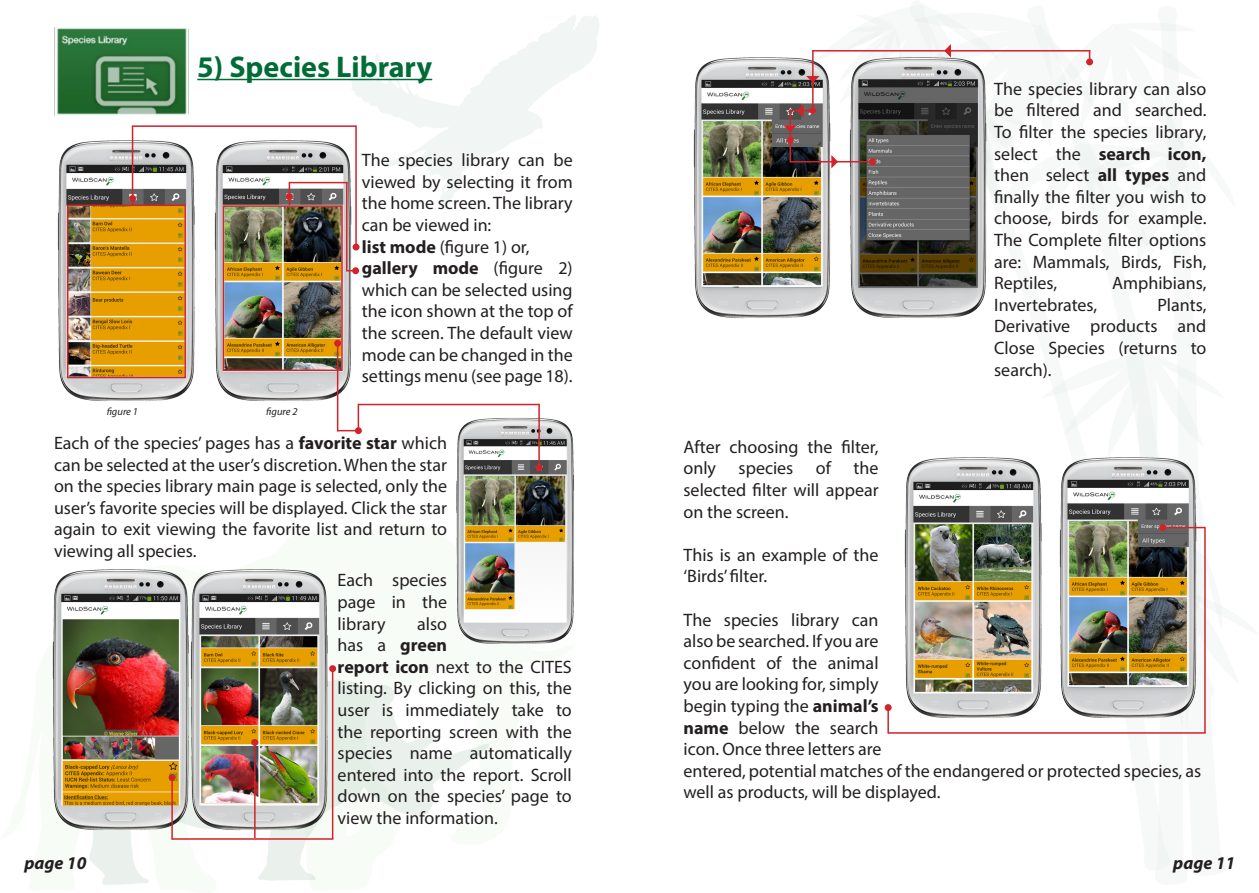
<style>
.page{position:relative;width:1259px;height:893px;background:#fff}
.page>*{position:absolute;margin:0;border:0;box-sizing:border-box;transform-origin:0 0}
.Headers{font:700 30px "Myriad Pro";color:#026c37}
.t1{font:18px/21.6px "Myriad Pro";color:#231f20;text-align:justify}
.t2{font:italic 700 18px "Myriad Pro";color:#231f20}
.t3{font:italic 10.5px "Myriad Pro";color:#231f20}
.s1{font-weight:700}
</style>
<div class="page">
<svg style="left:89px;top:680px;width:400px;height:205px"></svg>
<svg style="left:349px;top:15px;width:250px;height:192px"></svg>
<img style="left:693px;top:57px;width:88px;height:261px">
<hr style="left:197px;top:79px;width:235px;height:1px;background:#026c37">
<img style="left:54px;top:27px;width:133px;height:88px">
<img style="left:57px;top:137px;width:302px;height:270px">
<div style="left:129px;top:195px;width:7px;height:7px;border:2px solid #d1232a;border-radius:50%"></div>
<hr style="left:132px;top:125px;width:224px;height:2px;background:#d1232a">
<hr style="left:132px;top:126px;width:1px;height:72px;background:#d1232a">
<div style="left:286px;top:193px;width:7px;height:7px;border:2px solid #d1232a;border-radius:50%"></div>
<img style="left:456px;top:418px;width:119px;height:227px">
<img style="left:52px;top:569px;width:129px;height:268px">
<img style="left:181px;top:569px;width:157px;height:268px">
<div style="left:355px;top:427px;width:7px;height:7px;border:2px solid #d1232a;border-radius:50%"></div>
<hr style="left:538px;top:404px;width:2px;height:64px;background:#d1232a">
<hr style="left:358px;top:404px;width:181px;height:1px;background:#d1232a">
<div style="left:535px;top:464px;width:7px;height:7px;border:2px solid #d1232a;border-radius:50%"></div>
<div style="left:251px;top:739px;width:7px;height:7px;border:2px solid #d1232a;border-radius:50%"></div>
<div style="left:169px;top:774px;width:7px;height:7px;border:2px solid #d1232a;border-radius:50%"></div>
<hr style="left:172px;top:838px;width:161px;height:2px;background:#d1232a">
<hr style="left:254px;top:742px;width:2px;height:96px;background:#d1232a">
<hr style="left:171px;top:777px;width:2px;height:63px;background:#d1232a">
<hr style="left:337px;top:342px;width:1px;height:89px;background:#d1232a">
<svg style="left:338px;top:404px;width:23px;height:29px"></svg>
<div style="left:334px;top:340px;width:7px;height:7px;border:2px solid #d1232a;border-radius:50%"></div>
<div style="left:352px;top:244px;width:7px;height:6px;border:2px solid #d1232a;border-radius:50%"></div>
<div style="left:352px;top:267px;width:7px;height:7px;border:2px solid #d1232a;border-radius:50%"></div>
<hr style="left:355px;top:125px;width:2px;height:122px;background:#d1232a">
<div style="left:223px;top:205px;width:120px;height:166px;border:2px solid #d1232a"></div>
<svg style="left:346px;top:268px;width:12px;height:5px"></svg>
<hr style="left:346px;top:183px;width:1px;height:88px;background:#d1232a">
<hr style="left:289px;top:182px;width:58px;height:1px;background:#d1232a">
<svg style="left:287px;top:182px;width:5px;height:23px"></svg>
<div style="left:67px;top:205px;width:119px;height:173px;border:2px solid #d1232a"></div>
<svg style="left:130px;top:196px;width:5px;height:9px"></svg>
<div style="left:329px;top:665px;width:7px;height:7px;border:2px solid #d1232a;border-radius:50%"></div>
<hr style="left:332px;top:669px;width:1px;height:170px;background:#d1232a">
<svg style="left:781px;top:4px;width:441px;height:866px"></svg>
<div style="left:1159px;top:524px;width:7px;height:7px;border:2px solid #d1232a;border-radius:50%"></div>
<hr style="left:1162px;top:527px;width:43px;height:1px;background:#d1232a">
<hr style="left:1204px;top:527px;width:1px;height:206px;background:#d1232a">
<hr style="left:888px;top:732px;width:317px;height:2px;background:#d1232a">
<hr style="left:887px;top:708px;width:2px;height:26px;background:#d1232a">
<p class="Headers" style="left:197px;top:47px;width:236px">5) Species Library</p>
<p class="t3" style="left:107px;top:405px;width:33px">figure 1</p>
<p class="t3" style="left:266px;top:405px;width:33px">figure 2</p>
<p class="t1" style="left:362px;top:149px;width:212px">The species library can be viewed by selecting it from the home screen. The library can be viewed in:</p>
<p class="t1" style="left:362px;top:236px;width:169px"><span class="s1">list mode</span> (figure 1) or,</p>
<p class="t1" style="left:362px;top:257px;width:212px"><span class="s1">gallery mode</span> (figure 2) which can be selected using the icon shown at the top of the screen. The default view mode can be changed in the settings menu (see page 18).</p>
<p class="t1" style="left:54px;top:432px;width:394px">Each of the species’ pages has a <span class="s1">favorite star</span> which can be selected at the user’s discretion. When the star on the species library main page is selected, only the user’s favorite species will be displayed. Click the star again to exit viewing the favorite list and return to viewing all species.</p>
<p class="t1" style="left:338px;top:569px;width:111px">Each species page in the library</p>
<p class="t1" style="left:338px;top:612px;width:236px;text-align:left;text-indent:79px">also<br>has a <span class="s1">green<br>report icon</span> next to the CITES listing. By clicking on this, the user is immediately take to the reporting screen with the species name automatically entered into the report. Scroll down on the species’ page to view the information.</p>
<p class="t1" style="left:994px;top:78px;width:214px">The species library can also be filtered and searched.<br>To filter the species library, select the <span class="s1">search icon, </span>then select <span class="s1">all types</span> and finally the filter you wish to choose, birds for example.<br>The Complete filter options are: Mammals, Birds, Fish, Reptiles,</p>
<p class="t1" style="left:1112px;top:272px;width:96px">Amphibians,</p>
<p class="t1" style="left:994px;top:294px;width:214px;text-indent:163px">Plants, Derivative products and Close Species (returns to search).</p>
<p class="t1" style="left:994px;top:294px;width:105px">Invertebrates,</p>
<p class="t1" style="left:683px;top:436px;width:197px">After choosing the filter, only species of</p>
<p class="t1" style="left:683px;top:457px;width:197px;text-indent:170px">the selected filter will appear on the screen.</p>
<p class="t1" style="left:683px;top:544px;width:196px">This is an example of the ‘Birds’ filter.</p>
<p class="t1" style="left:683px;top:608px;width:519px;text-align:left">The species library can<br>also be searched. If you are<br>confident of the animal<br>you are looking for, simply<br>begin typing the <span class="s1">animal’s<br>name</span> below the search<br>icon. Once three letters are<br>entered, potential matches of the endangered or protected species, as well as products, will be displayed.</p>
<p class="t2" style="left:24px;top:851px;width:63px">page 10</p>
<p class="t2" style="left:1173px;top:851px;width:63px">page 11</p>
</div>
